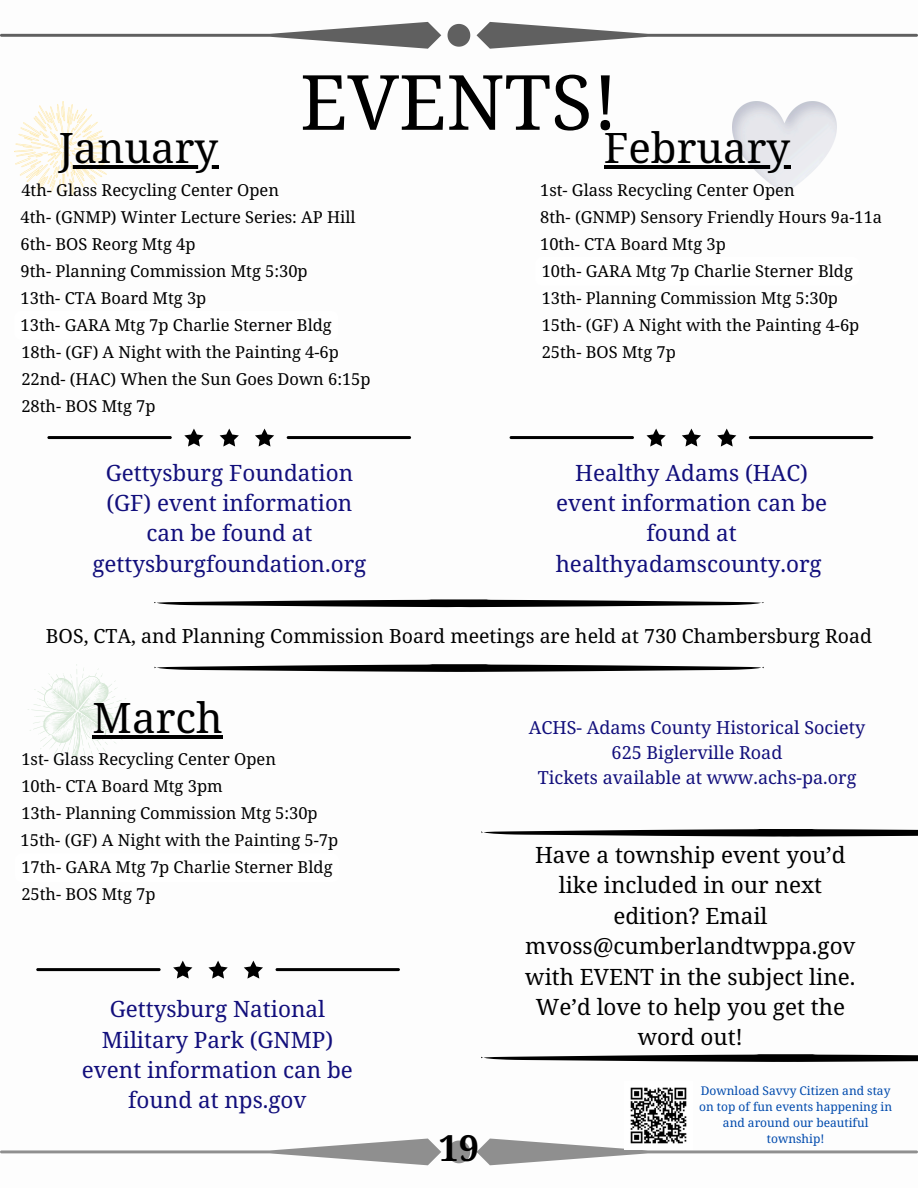
<style>
.page{position:relative;width:918px;height:1188px;background:#fff}
.page>*{position:absolute;margin:0;border:0;box-sizing:border-box;transform-origin:0 0}
.t1{font:76.2px "Noto Serif Ethiopic";color:#000}
.t2{font:42px "Noto Serif Ethiopic";color:#000}
.t3{font:700 36px "Noto Serif Ethiopic";color:#000}
.t4{font:22.5px/30.3px "Noto Serif Ethiopic";color:#120f7c;text-align:center}
.t5{font:22.5px/30.3px "Noto Serif Ethiopic";color:#000;text-align:center}
.t6{font:19.5px "Noto Serif Ethiopic";color:#000}
.t7{font:18px/24.8px "Noto Serif Ethiopic";color:#120f7c;text-align:center}
.t8{font:16.5px "Noto Serif Ethiopic";color:#000}
.t9{font:12px/16px "Noto Serif Ethiopic";color:#004aad;text-align:center}
</style>
<div class="page">
<svg style="left:477px;top:22px;width:441px;height:27px"></svg>
<svg style="left:0;top:22px;width:441px;height:27px"></svg>
<svg style="left:448px;top:24px;width:22px;height:23px"></svg>
<svg style="left:477px;top:1139px;width:441px;height:26px"></svg>
<svg style="left:0;top:1139px;width:441px;height:26px"></svg>
<svg style="left:448px;top:1141px;width:22px;height:22px"></svg>
<svg style="left:154px;top:600px;width:610px;height:7px"></svg>
<svg style="left:154px;top:664px;width:610px;height:8px"></svg>
<svg style="left:481px;top:829px;width:437px;height:8px"></svg>
<svg style="left:481px;top:1054px;width:437px;height:8px"></svg>
<img style="left:625px;top:1087px;width:67px;height:62px">
<img style="left:733px;top:101px;width:103px;height:92px">
<svg style="left:28px;top:664px;width:101px;height:102px"></svg>
<img style="left:15px;top:101px;width:93px;height:95px">
<svg style="left:208px;top:961px;width:20px;height:18px"></svg>
<svg style="left:173px;top:961px;width:19px;height:18px"></svg>
<svg style="left:244px;top:961px;width:19px;height:18px"></svg>
<hr style="left:36px;top:968px;width:125px;height:3px;background:#000;border-radius:2px">
<hr style="left:276px;top:968px;width:124px;height:3px;background:#000;border-radius:2px">
<svg style="left:59px;top:165px;width:159px;height:4px"></svg>
<hr style="left:604px;top:165px;width:186px;height:4px;background:#000">
<hr style="left:93px;top:735px;width:130px;height:3px;background:#000">
<svg style="left:220px;top:429px;width:19px;height:18px"></svg>
<svg style="left:184px;top:429px;width:20px;height:18px"></svg>
<svg style="left:255px;top:429px;width:19px;height:18px"></svg>
<hr style="left:47px;top:436px;width:125px;height:3px;background:#000;border-radius:2px">
<hr style="left:287px;top:436px;width:124px;height:3px;background:#000;border-radius:2px">
<svg style="left:682px;top:429px;width:19px;height:18px"></svg>
<svg style="left:647px;top:429px;width:19px;height:18px"></svg>
<svg style="left:717px;top:429px;width:19px;height:18px"></svg>
<hr style="left:510px;top:436px;width:124px;height:3px;background:#000;border-radius:2px">
<hr style="left:749px;top:436px;width:124px;height:3px;background:#000;border-radius:2px">
<p class="t2" style="left:59px;top:118px;width:161px">January</p>
<h2 class="t1" style="left:300px;top:48px;width:319px">EVENTS!</h2>
<h2 class="t2" style="left:604px;top:118px;width:188px">February</h2>
<h5 class="t8" style="left:21px;top:178px;width:259px">4th- Glass Recycling Center Open</h5>
<h5 class="t8" style="left:540px;top:178px;width:256px">1st- Glass Recycling Center Open</h5>
<h4 class="t8" style="left:21px;top:205px;width:337px">4th- (GNMP) Winter Lecture Series: AP Hill</h4>
<h5 class="t8" style="left:540px;top:205px;width:344px">8th- (GNMP) Sensory Friendly Hours 9a-11a</h5>
<p class="t8" style="left:21px;top:232px;width:177px">6th- BOS Reorg Mtg 4p</p>
<h5 class="t8" style="left:21px;top:259px;width:289px">9th- Planning Commission Mtg 5:30p</h5>
<h5 class="t8" style="left:21px;top:286px;width:187px">13th- CTA Board Mtg 3p</h5>
<h5 class="t8" style="left:21px;top:313px;width:313px">13th- GARA Mtg 7p Charlie Sterner Bldg</h5>
<h4 class="t8" style="left:21px;top:340px;width:319px">18th- (GF) A Night with the Painting 4-6p</h4>
<h3 class="t8" style="left:21px;top:367px;width:351px">22nd- (HAC) When the Sun Goes Down 6:15p</h3>
<h5 class="t8" style="left:21px;top:395px;width:136px">28th- BOS Mtg 7p</h5>
<p class="t4" style="left:93px;top:457px;width:275px">Gettysburg Foundation (GF) event information can be found at gettysburgfoundation.org</p>
<h5 class="t8" style="left:540px;top:232px;width:187px">10th- CTA Board Mtg 3p</h5>
<h5 class="t8" style="left:542px;top:286px;width:298px">13th- Planning Commission Mtg 5:30p</h5>
<h5 class="t8" style="left:542px;top:340px;width:136px">25th- BOS Mtg 7p</h5>
<h5 class="t8" style="left:542px;top:259px;width:313px">10th- GARA Mtg 7p Charlie Sterner Bldg</h5>
<p class="t8" style="left:542px;top:313px;width:319px">15th- (GF) A Night with the Painting 4-6p</p>
<h3 class="t4" style="left:556px;top:457px;width:273px">Healthy Adams (HAC) event information can be found at healthyadamscounty.org</h3>
<h5 class="t6" style="left:46px;top:622px;width:828px">BOS, CTA, and Planning Commission Board meetings are held at 730 Chambersburg Road</h5>
<h5 class="t2" style="left:93px;top:688px;width:132px">March</h5>
<h5 class="t8" style="left:21px;top:747px;width:256px">1st- Glass Recycling Center Open</h5>
<h5 class="t8" style="left:21px;top:774px;width:203px">10th- CTA Board Mtg 3pm</h5>
<h5 class="t8" style="left:21px;top:802px;width:298px">13th- Planning Commission Mtg 5:30p</h5>
<h2 class="t8" style="left:21px;top:829px;width:319px">15th- (GF) A Night with the Painting 5-7p</h2>
<p class="t8" style="left:21px;top:856px;width:313px">17th- GARA Mtg 7p Charlie Sterner Bldg</p>
<h5 class="t8" style="left:21px;top:883px;width:136px">25th- BOS Mtg 7p</h5>
<h5 class="t4" style="left:82px;top:993px;width:273px">Gettysburg National<br>Military Park (GNMP) event information can be found at nps.gov</h5>
<p class="t3" style="left:439px;top:1123px;width:42px">19</p>
<h1 class="t7" style="left:529px;top:715px;width:338px">ACHS- Adams County Historical Society<br>625 Biglerville Road<br>Tickets available at www.achs-pa.org</h1>
<p class="t5" style="left:525px;top:839px;width:332px">Have a township event you’d like included in our next edition? Email mvoss@cumberlandtwppa.gov with EVENT in the subject line.<br>We’d love to help you get the word out!</p>
<p class="t9" style="left:699px;top:1082px;width:195px">Download Savvy Citizen and stay on top of fun events happening in and around our beautiful township!</p>
</div>
